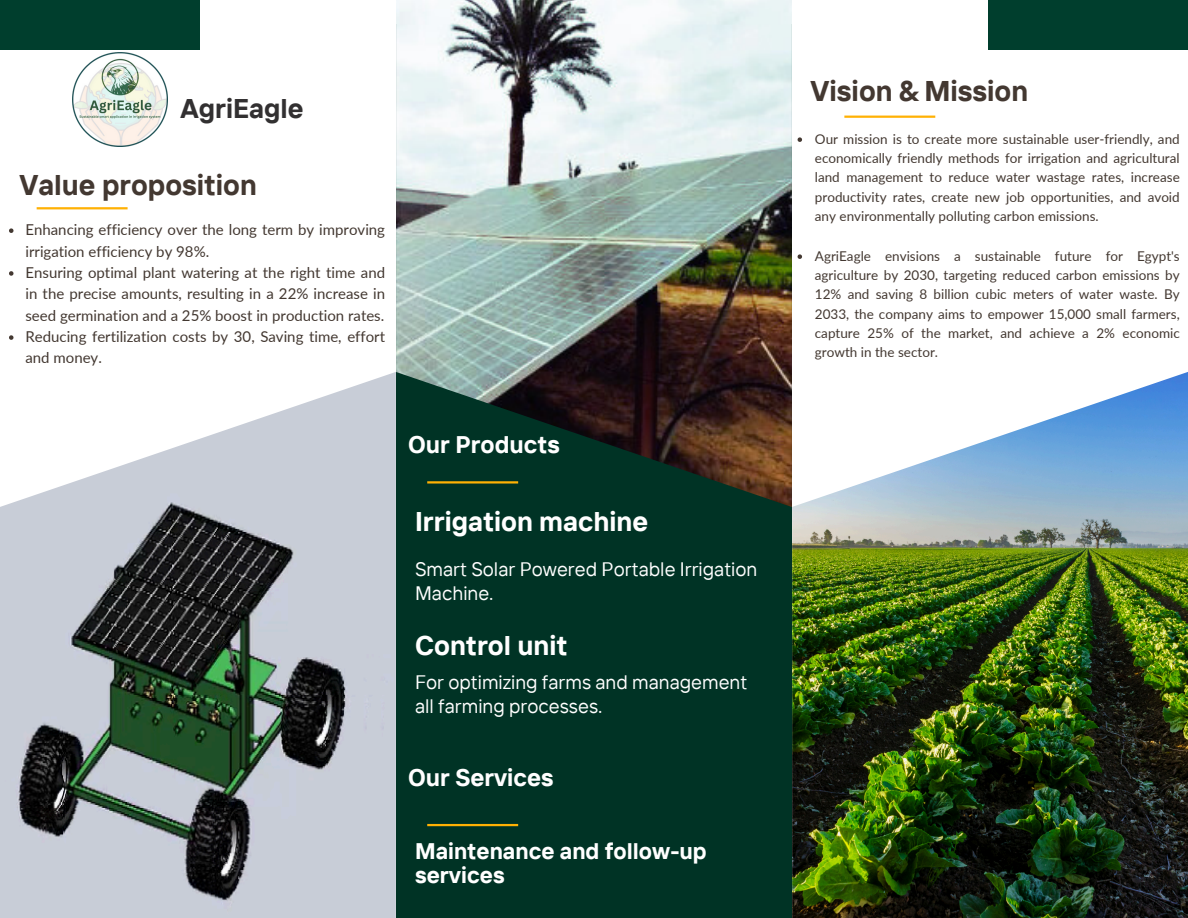
<style>
.page{position:relative;width:1188px;height:918px;background:#fff}
.page>*{position:absolute;margin:0;border:0;box-sizing:border-box;transform-origin:0 0}
.t1{font:700 28.5px "TT Interphases";color:#433831}
.t2{font:700 27px "TT Interphases";color:#fff}
.t3{font:700 27px "TT Interphases";color:#323031}
.t4{font:700 24px "TT Interphases";color:#fff}
.t5{font:700 22.5px/24.8px "TT Interphases";color:#fff}
.t6{font:19.5px/24.8px "TT Interphases";color:#fff}
.t7{font:15px/21.3px "Lato";color:#433831}
.t8{font:13.5px/19.2px "Lato";color:#433831;text-align:justify}
</style>
<div class="page">
<img style="left:792px;top:372px;width:396px;height:546px">
<div style="left:396px;top:25px;width:396px;height:893px;background:#003325"></div>
<img style="left:396px;top:0;width:396px;height:507px">
<hr style="left:844px;top:116px;width:91px;height:2px;background:#ffb104">
<hr style="left:427px;top:824px;width:91px;height:2px;background:#ffb104">
<hr style="left:37px;top:207px;width:91px;height:2px;background:#ffb104">
<img style="left:0;top:372px;width:396px;height:546px">
<div style="left:988px;top:0;width:200px;height:49px;background:#003e2d"></div>
<div style="left:0;top:0;width:200px;height:49px;background:#003e2d"></div>
<img style="left:73px;top:53px;width:94px;height:93px">
<hr style="left:427px;top:481px;width:91px;height:3px;background:#ffb104">
<svg style="left:798px;top:137px;width:4px;height:5px"></svg>
<svg style="left:798px;top:254px;width:4px;height:5px"></svg>
<svg style="left:9px;top:228px;width:5px;height:5px"></svg>
<svg style="left:9px;top:271px;width:5px;height:5px"></svg>
<svg style="left:9px;top:335px;width:5px;height:5px"></svg>
<p class="t3" style="left:181px;top:91px;width:125px">AgriEagle</p>
<p class="t1" style="left:19px;top:166px;width:239px">Value proposition</p>
<p class="t7" style="left:25px;top:219px;width:361px">Enhancing efficiency over the long term by improving irrigation efficiency by 98%.</p>
<h2 class="t7" style="left:25px;top:261px;width:361px;text-align:justify">Ensuring optimal plant watering at the right time and in the precise amounts, resulting in a 22% increase in seed germination and a 25% boost in production rates.</h2>
<p class="t7" style="left:25px;top:326px;width:361px">Reducing fertilization costs by 30, Saving time, effort and money.</p>
<p class="t4" style="left:408px;top:429px;width:153px">Our Products</p>
<h2 class="t2" style="left:415px;top:504px;width:235px">Irrigation machine</h2>
<p class="t6" style="left:415px;top:556px;width:344px">Smart Solar Powered Portable Irrigation<br>Machine.</p>
<h1 class="t2" style="left:415px;top:628px;width:154px">Control unit</h1>
<h1 class="t6" style="left:415px;top:669px;width:334px">For optimizing farms and management all farming processes.</h1>
<p class="t4" style="left:408px;top:762px;width:147px">Our Services</p>
<p class="t5" style="left:415px;top:838px;width:293px">Maintenance and follow-up services</p>
<p class="t1" style="left:811px;top:73px;width:219px">Vision &amp; Mission</p>
<p class="t8" style="left:815px;top:129px;width:366px">Our mission is to create more sustainable user-friendly, and economically friendly methods for irrigation and agricultural land management to reduce water wastage rates, increase productivity rates, create new job opportunities, and avoid any environmentally polluting carbon emissions.</p>
<p class="t8" style="left:815px;top:246px;width:366px">AgriEagle envisions a sustainable future for Egypt's agriculture by 2030, targeting reduced carbon emissions by 12% and saving 8 billion cubic meters of water waste. By 2033, the company aims to empower 15,000 small farmers, capture 25% of the market, and achieve a 2% economic growth in the sector.</p>
</div>
